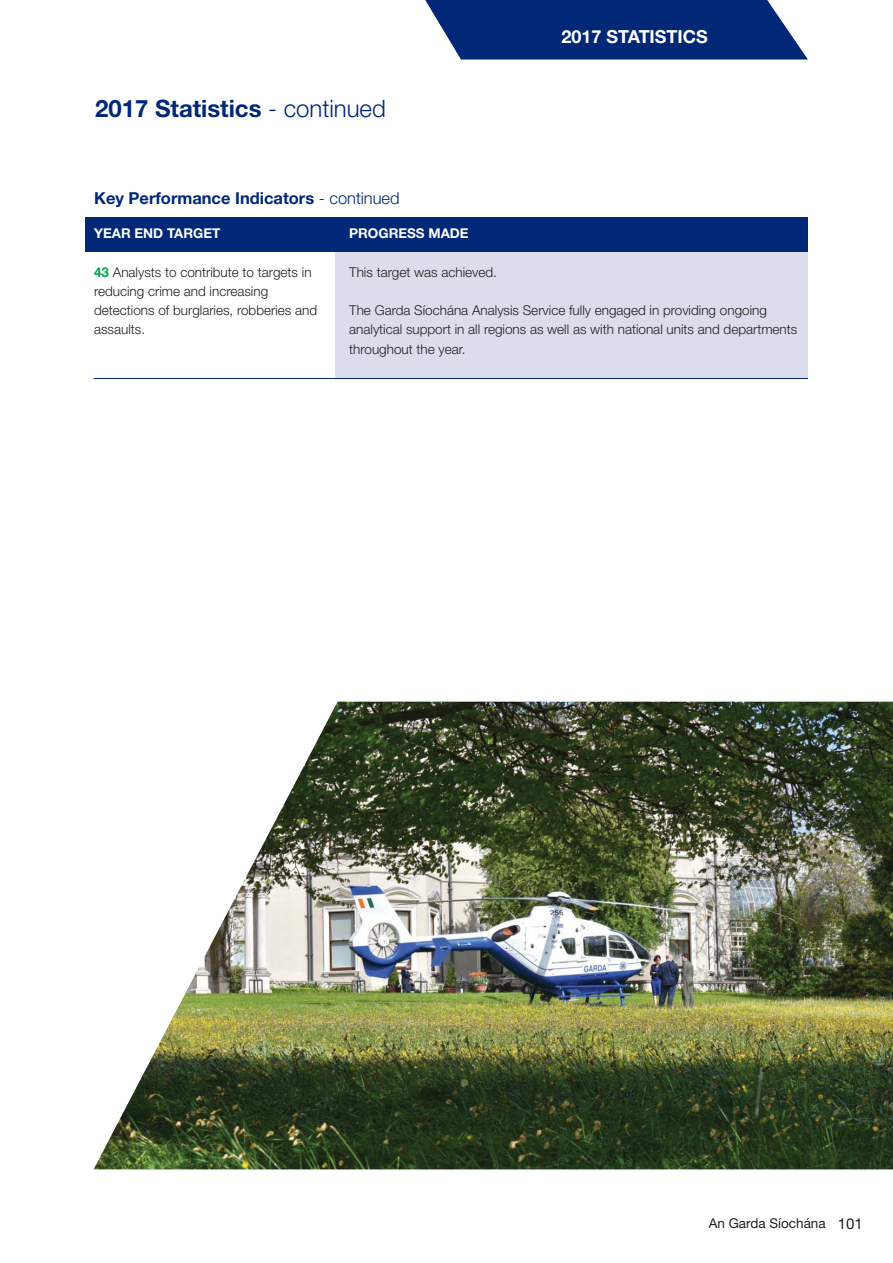
<style>
.page{position:relative;width:893px;height:1263px;background:#fff}
.page>*{position:absolute;margin:0;border:0;box-sizing:border-box;transform-origin:0 0}
.t1{font:700 24px "Helvetica Neue";color:#002877}
.t2{font:700 18px "Helvetica Neue";color:#fff}
.t3{font:700 16.5px "Helvetica Neue";color:#002877}
.t4{font:300 13.5px/19.2px "Helvetica Neue";color:#231f20}
.t5{font:700 13.5px "Helvetica Neue";color:#fff}
.t6{font:13.5px "Helvetica Neue";color:#231f20}
.s1{font-weight:300}
.s2{font-weight:700;color:#00a650}
.s3{font-size:15px}
</style>
<div class="page">
<svg style="left:425px;top:0;width:383px;height:60px;background:#1b3f85"></svg>
<div style="left:336px;top:241px;width:472px;height:137px;background:#dbddeb"></div>
<div style="left:85px;top:218px;width:723px;height:34px;background:#002877"></div>
<hr style="left:94px;top:378px;width:714px;height:1px;background:#002877">
<img style="left:94px;top:702px;width:799px;height:467px">
<h1 class="t1" style="left:95px;top:100px;width:292px">2017 Statistics <span class="s1">- continued</span></h1>
<h2 class="t2" style="left:561px;top:30px;width:148px">2017 STATISTICS</h2>
<p class="t3" style="left:94px;top:192px;width:307px">Key Performance Indicators <span class="s1">- continued</span></p>
<p class="t5" style="left:94px;top:229px;width:128px">YEAR END TARGET</p>
<p class="t4" style="left:94px;top:264px;width:225px"><span class="s2">43</span> Analysts to contribute to targets in reducing crime and increasing detections of burglaries, robberies and assaults.</p>
<p class="t5" style="left:349px;top:229px;width:121px">PROGRESS MADE</p>
<p class="t4" style="left:349px;top:264px;width:149px">This target was achieved.</p>
<p class="t4" style="left:349px;top:302px;width:450px">The Garda Síochána Analysis Service fully engaged in providing ongoing analytical support in all regions as well as with national units and departments throughout the year.</p>
<p class="t6" style="left:709px;top:1218px;width:156px">An Garda Síochána <span class="s3">101</span></p>
</div>
